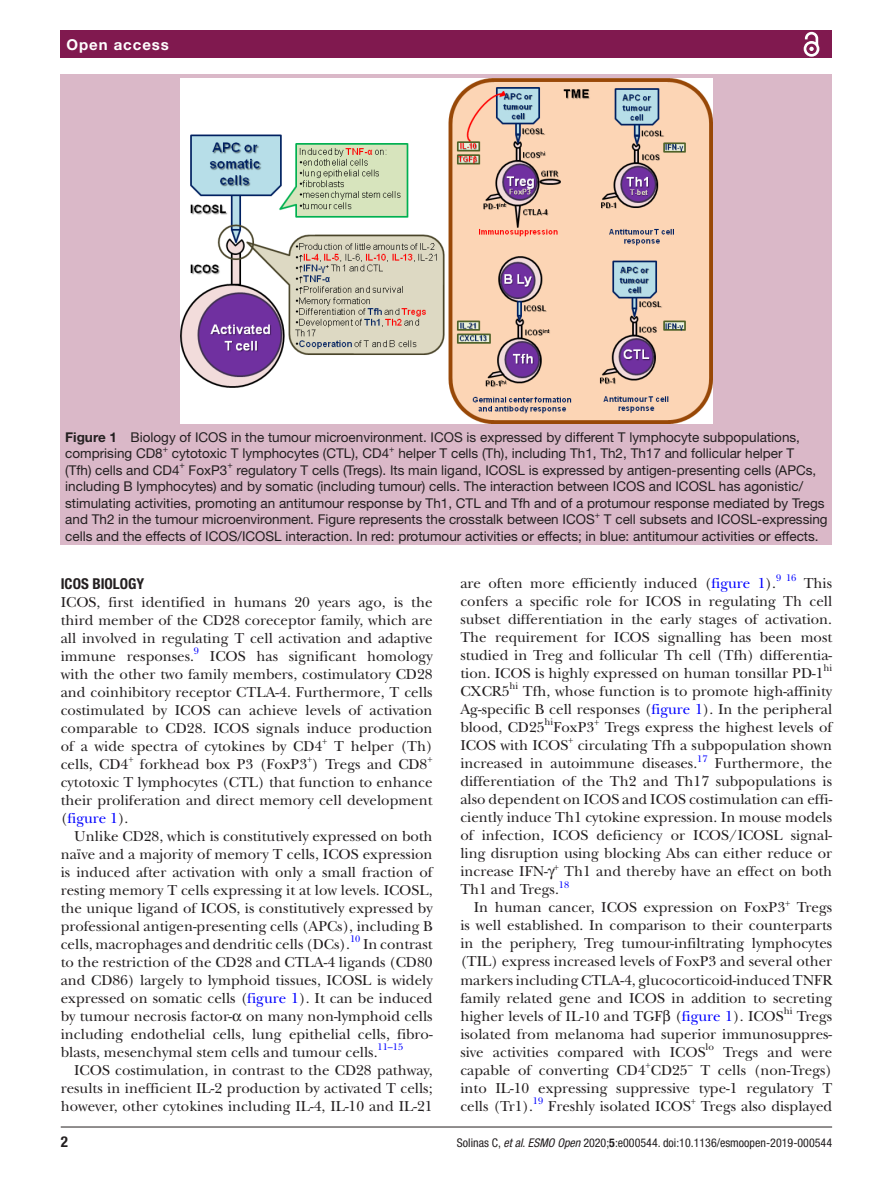
<style>
.page{position:relative;width:893px;height:1191px;background:#fff}
.page>*{position:absolute;margin:0;border:0;box-sizing:border-box;transform-origin:0 0}
.t1{font:15px/18px "New Baskerville";color:#231f20;text-align:justify}
.t2{font:700 condensed 15px "Helvetica Neue LT Std";color:#231f20}
.t3{font:700 15px "Helvetica Neue LT Std";letter-spacing:.065em;color:#fff}
.t4{font:13.5px/16.5px "Helvetica Neue LT Std";color:#231f20}
.t5{font:condensed 12px "Helvetica Neue LT Std";color:#231f20}
.t6{font:9.9px "New Baskerville";color:#231f20}
.t7{font:9.9px "New Baskerville";color:#00f}
.s1{font-weight:700}
.s2{color:#00f}
.s3{font-style:italic}
</style>
<div class="page">
<div style="left:61px;top:31px;width:771px;height:27px;background:#80194f"></div>
<hr style="left:61px;top:1126px;width:771px;height:1px;background:#231f20">
<svg style="left:803px;top:31px;width:17px;height:26px"></svg>
<div style="left:61px;top:74px;width:771px;height:471px;background:#dab8c8"></div>
<img style="left:181px;top:79px;width:531px;height:344px">
<p class="t3" style="left:66px;top:35px;width:104px">Open access</p>
<p class="t4" style="left:65px;top:428px;width:764px"><span class="s1">Figure 1</span> Biology of ICOS in the tumour microenvironment. ICOS is expressed by different T lymphocyte subpopulations, comprising CD8<sup>+</sup> cytotoxic T lymphocytes (CTL), CD4<sup>+</sup> helper T cells (Th), including Th1, Th2, Th17 and follicular helper T<br>(Tfh) cells and CD4<sup>+</sup> FoxP3<sup>+</sup> regulatory T cells (Tregs). Its main ligand, ICOSL is expressed by antigen-presenting cells (APCs, including B lymphocytes) and by somatic (including tumour) cells. The interaction between ICOS and ICOSL has agonistic/ stimulating activities, promoting an antitumour response by Th1, CTL and Tfh and of a protumour response mediated by Tregs and Th2 in the tumour microenvironment. Figure represents the crosstalk between ICOS<sup>+</sup> T cell subsets and ICOSL-expressing cells and the effects of ICOS/ICOSL interaction. In red: protumour activities or effects; in blue: antitumour activities or effects.</p>
<p class="t2" style="left:61px;top:574px;width:85px">ICOS biology</p>
<p class="t1" style="left:61px;top:593px;width:373px">ICOS, first identified in humans 20 years ago, is the third member of the CD28 coreceptor family, which are all involved in regulating T cell activation and adaptive immune responses.</p>
<p class="t1" style="left:460px;top:574px;width:317px">are often more efficiently induced (<span class="s2">figure 1</span>).</p>
<p class="t7" style="left:776px;top:572px;width:22px">9 16</p>
<p class="t1" style="left:460px;top:574px;width:373px;text-indent:343px">This confers a specific role for ICOS in regulating Th cell subset differentiation in the early stages of activation.<br>The requirement for ICOS signalling has been most studied in Treg and follicular Th cell (Tfh) differentia&shy;tion. ICOS is highly expressed on human tonsillar PD-1</p>
<p class="t7" style="left:194px;top:645px;width:7px">9</p>
<p class="t1" style="left:61px;top:647px;width:373px;text-indent:149px">ICOS has significant homology with the other two family members, costimulatory CD28 and coinhibitory receptor CTLA-4. Furthermore, T cells costimulated by ICOS can achieve levels of activation comparable to CD28. ICOS signals induce production of a wide spectra of cytokines by CD4</p>
<p class="t6" style="left:823px;top:662px;width:10px">hi</p>
<p class="t1" style="left:460px;top:682px;width:51px">CXCR5</p>
<p class="t6" style="left:510px;top:680px;width:10px">hi</p>
<p class="t1" style="left:460px;top:682px;width:373px;text-indent:63px">Tfh, whose function is to promote high-affinity Ag-specific B cell responses (<span class="s2">figure 1</span>). In the peripheral blood, CD25</p>
<p class="t6" style="left:545px;top:716px;width:10px">hi</p>
<p class="t1" style="left:553px;top:718px;width:42px">FoxP3</p>
<p class="t6" style="left:594px;top:716px;width:7px">+</p>
<p class="t1" style="left:605px;top:718px;width:229px">Tregs express the highest levels of</p>
<p class="t1" style="left:460px;top:736px;width:109px">ICOS with ICOS</p>
<p class="t6" style="left:568px;top:734px;width:7px">+</p>
<p class="t6" style="left:322px;top:735px;width:7px">+</p>
<p class="t1" style="left:334px;top:737px;width:100px">T helper (Th)</p>
<p class="t1" style="left:460px;top:736px;width:373px;text-indent:117px">circulating Tfh a subpopulation shown increased in autoimmune diseases.</p>
<p class="t7" style="left:697px;top:752px;width:12px">17</p>
<p class="t1" style="left:460px;top:754px;width:373px;text-indent:254px">Furthermore, the differentiation of the Th2 and Th17 subpopulations is also dependent on ICOS and ICOS costimulation can effi&shy;ciently induce Th1 cytokine expression. In mouse models of infection, ICOS deficiency or ICOS/ICOSL signal&shy;ling disruption using blocking Abs can either reduce or increase IFN-</p>
<p class="t6" style="left:307px;top:753px;width:7px">+</p>
<p class="t6" style="left:427px;top:753px;width:7px">+</p>
<p class="t1" style="left:61px;top:773px;width:373px">cytotoxic T lymphocytes (CTL) that function to enhance their proliferation and direct memory cell development (<span class="s2">figure 1</span>).</p>
<p class="t1" style="left:61px;top:827px;width:373px;text-indent:14px">Unlike CD28, which is constitutively expressed on both naïve and a majority of memory T cells, ICOS expression is induced after activation with only a small fraction of resting memory T cells expressing it at low levels. ICOSL, the unique ligand of ICOS, is constitutively expressed by professional antigen-presenting cells (APCs), including B cells, macrophages and dendritic cells (DCs).</p>
<p class="t1" style="left:61px;top:755px;width:69px">cells, CD4</p>
<p class="t6" style="left:128px;top:753px;width:7px">+</p>
<p class="t1" style="left:140px;top:755px;width:289px">forkhead box P3 (FoxP3 ) Tregs and CD8</p>
<p class="t6" style="left:554px;top:860px;width:7px">+</p>
<p class="t1" style="left:564px;top:862px;width:269px">Th1 and thereby have an effect on both</p>
<p class="t1" style="left:460px;top:880px;width:100px">Th1 and Tregs.</p>
<p class="t7" style="left:559px;top:878px;width:12px">18</p>
<p class="t1" style="left:474px;top:898px;width:313px">In human cancer, ICOS expression on FoxP3</p>
<p class="t6" style="left:785px;top:896px;width:7px">+</p>
<p class="t1" style="left:460px;top:898px;width:373px;text-indent:337px">Tregs is well established. In comparison to their counterparts in the periphery, Treg tumour-infiltrating lymphocytes (TIL) express increased levels of FoxP3 and several other markers including CTLA-4, glucocorticoid-induced TNFR family related gene and ICOS in addition to secreting higher levels of IL-10 and TGF (<span class="s2">figure 1</span>). ICOS</p>
<p class="t7" style="left:350px;top:933px;width:12px">10</p>
<p class="t1" style="left:61px;top:935px;width:373px;text-indent:302px">In contrast to the restriction of the CD28 and CTLA-4 ligands (CD80 and CD86) largely to lymphoid tissues, ICOSL is widely expressed on somatic cells (<span class="s2">figure 1</span>). It can be induced by tumour necrosis factor- on many non-lymphoid cells including endothelial cells, lung epithelial cells, fibro&shy;blasts, mesenchymal stem cells and tumour cells.<sup>11–15</sup></p>
<p class="t1" style="left:61px;top:1061px;width:373px;text-indent:14px">ICOS costimulation, in contrast to the CD28 pathway, results in inefficient IL-2 production by activated T cells; however, other cytokines including IL-4, IL-10 and IL-21</p>
<p class="t6" style="left:784px;top:1004px;width:10px">hi</p>
<p class="t1" style="left:460px;top:1006px;width:373px;text-indent:337px">Tregs isolated from melanoma had superior immunosuppres&shy;sive activities compared with ICOS<sup>lo</sup></p>
<p class="t1" style="left:723px;top:1042px;width:111px">Tregs and were</p>
<p class="t6" style="left:646px;top:1059px;width:7px">+</p>
<p class="t6" style="left:688px;top:1059px;width:6px">–</p>
<p class="t1" style="left:460px;top:1060px;width:229px">capable of converting CD4 CD25</p>
<p class="t1" style="left:460px;top:1060px;width:373px;text-indent:240px">T cells (non-Tregs) into IL-10 expressing suppressive type-1 regulatory T cells (Tr1).<sup>19</sup> Freshly isolated ICOS</p>
<p class="t6" style="left:691px;top:1095px;width:7px">+</p>
<p class="t1" style="left:701px;top:1096px;width:133px">Tregs also displayed</p>
<p class="t2" style="left:61px;top:1132px;width:9px">2</p>
<p class="t5" style="left:457px;top:1135px;width:377px">Solinas C, <span class="s3">et al</span>. <span class="s3">ESMO Open</span> 2020;<span class="s1">5</span>:e000544. doi:10.1136/esmoopen-2019-000544</p>
</div>
